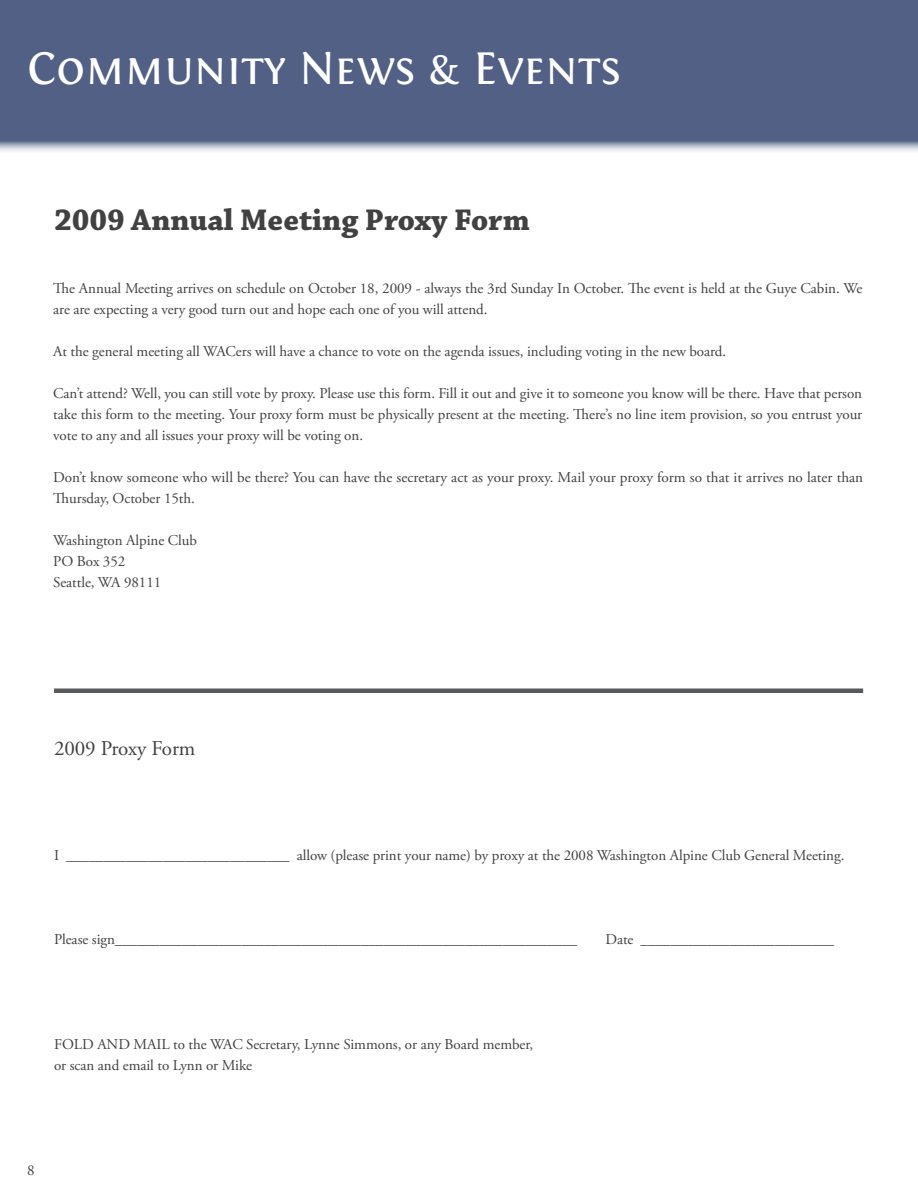
<style>
.page{position:relative;width:918px;height:1188px;background:#fff}
.page>*{position:absolute;margin:0;border:0;box-sizing:border-box;transform-origin:0 0}
.t1{font:48px "Fontin Small Caps";color:#fff}
.t2{font:700 31.5px "Chaparral Pro";color:#414142}
.t3{font:21px "Adobe Garamond Pro";letter-spacing:-.005em;color:#414142}
.t4{font:15px/21px "Adobe Garamond Pro";letter-spacing:-.005em;color:#414142}
</style>
<div class="page">
<div style="left:0;top:0;width:917px;height:151px;background:#516084"></div>
<hr style="left:917px;top:0;width:1px;height:168px;background:#516084">
<div style="left:54px;top:688px;width:809px;height:5px;background:#58595b"></div>
<h1 class="t1" style="left:27px;top:41px;width:595px">Community News &amp; Events</h1>
<h2 class="t2" style="left:54px;top:201px;width:477px">2009 Annual Meeting Proxy Form</h2>
<p class="t4" style="left:53px;top:278px;width:811px">The Annual Meeting arrives on schedule on October 18, 2009 - always the 3rd Sunday In October. The event is held at the Guye Cabin. We are are expecting a very good turn out and hope each one of you will attend.</p>
<p class="t4" style="left:53px;top:341px;width:674px">At the general meeting all WACers will have a chance to vote on the agenda issues, including voting in the new board.</p>
<p class="t4" style="left:53px;top:383px;width:811px;text-align:justify">Can’t attend? Well, you can still vote by proxy. Please use this form. Fill it out and give it to someone you know will be there. Have that person take this form to the meeting. Your proxy form must be physically present at the meeting. There’s no line item provision, so you entrust your vote to any and all issues your proxy will be voting on.</p>
<p class="t4" style="left:53px;top:467px;width:812px">Don’t know someone who will be there? You can have the secretary act as your proxy. Mail your proxy form so that it arrives no later than<br>Thursday, October 15th.</p>
<p class="t4" style="left:53px;top:530px;width:145px">Washington Alpine Club<br>PO Box 352<br>Seattle, WA 98111</p>
<h3 class="t3" style="left:54px;top:735px;width:143px">2009 Proxy Form</h3>
<p class="t4" style="left:54px;top:845px;width:792px">I ______________________________ allow (please print your name) by proxy at the 2008 Washington Alpine Club General Meeting.</p>
<p class="t4" style="left:54px;top:929px;width:525px">Please sign______________________________________________________________</p>
<p class="t4" style="left:605px;top:929px;width:230px">Date __________________________</p>
<p class="t4" style="left:54px;top:1034px;width:481px">FOLD AND MAIL to the WAC Secretary, Lynne Simmons, or any Board member, or scan and email to Lynn or Mike</p>
<p class="t4" style="left:27px;top:1160px;width:9px">8</p>
</div>
